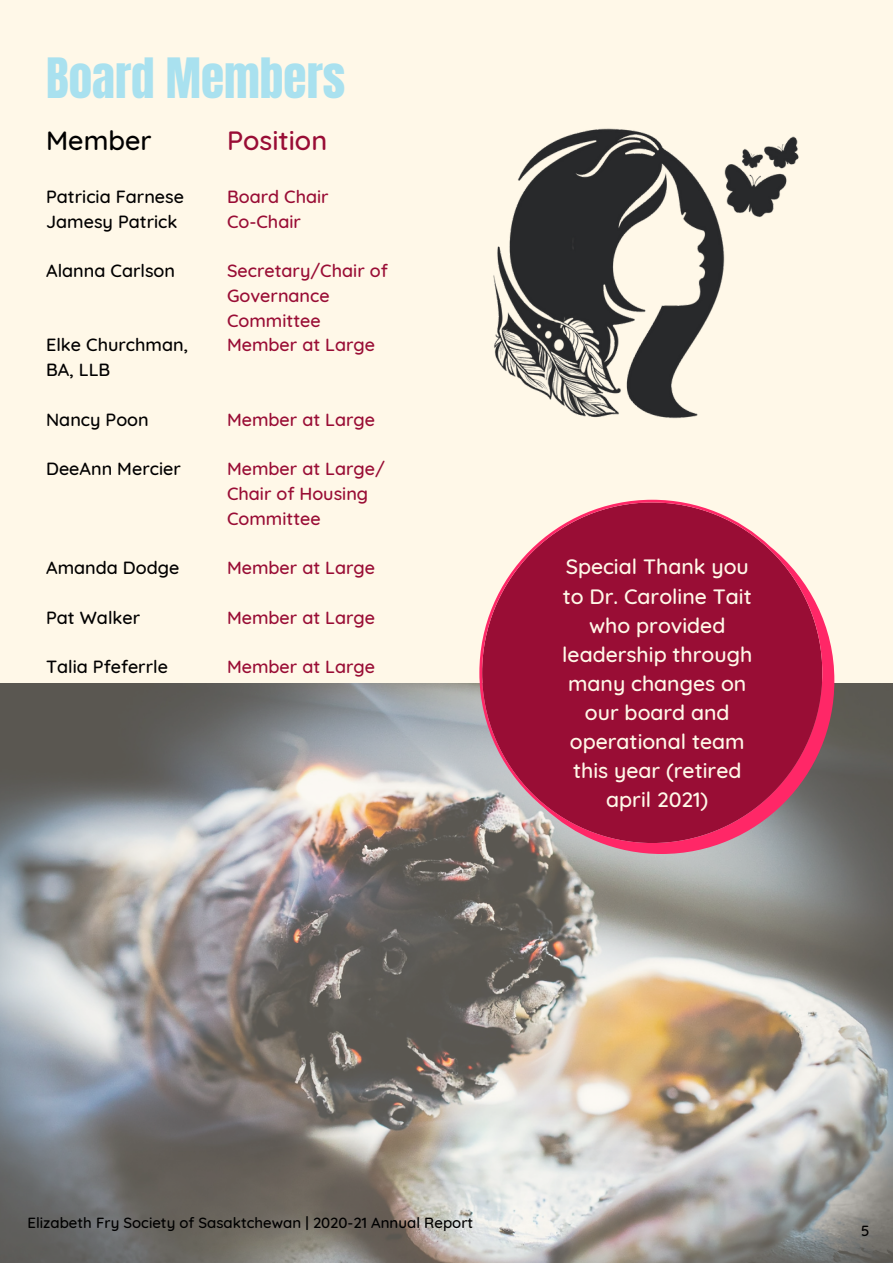
<style>
.page{position:relative;width:893px;height:1264px;background:#fff}
.page>*{position:absolute;margin:0;border:0;box-sizing:border-box;transform-origin:0 0}
.t1{font:47.25px "Anton";color:#a9e1ef}
.t2{font:500 27px "Quicksand";color:#990d35}
.t3{font:500 27px "Quicksand";color:#000}
.t4{font:500 21.15px/29.1px "Quicksand";color:#fff8e8;text-align:center}
.t5{font:500 18px/24.8px "Quicksand";color:#990d35}
.t6{font:500 18px/24.8px "Quicksand";color:#000}
.t7{font:500 15px "Quicksand";color:#000}
</style>
<div class="page">
<div style="left:0;top:0;width:892px;height:1262px;background:#fff8e8"></div>
<img style="left:0;top:683px;width:892px;height:579px">
<svg style="left:479px;top:499px;width:355px;height:355px;background:#aa3857"></svg>
<img style="left:493px;top:128px;width:306px;height:291px">
<h1 class="t1" style="left:46px;top:44px;width:301px">Board Members</h1>
<h2 class="t3" style="left:46px;top:123px;width:107px">Member</h2>
<p class="t6" style="left:46px;top:184px;width:139px">Patricia Farnese<br>Jamesy Patrick</p>
<p class="t6" style="left:46px;top:258px;width:130px">Alanna Carlson</p>
<h2 class="t2" style="left:227px;top:123px;width:102px">Position</h2>
<p class="t5" style="left:227px;top:184px;width:103px">Board Chair<br>Co-Chair</p>
<p class="t5" style="left:227px;top:258px;width:162px">Secretary/Chair of<br>Governance<br>Committee<br>Member at Large</p>
<p class="t6" style="left:46px;top:332px;width:143px">Elke Churchman,<br>BA, LLB</p>
<p class="t6" style="left:46px;top:406px;width:104px">Nancy Poon</p>
<p class="t6" style="left:46px;top:456px;width:136px">DeeAnn Mercier</p>
<p class="t5" style="left:227px;top:406px;width:149px">Member at Large</p>
<p class="t5" style="left:227px;top:456px;width:159px">Member at Large/<br>Chair of Housing<br>Committee</p>
<p class="t5" style="left:227px;top:555px;width:149px">Member at Large</p>
<p class="t5" style="left:227px;top:604px;width:149px">Member at Large</p>
<p class="t5" style="left:227px;top:654px;width:149px">Member at Large</p>
<p class="t6" style="left:46px;top:555px;width:135px">Amanda Dodge</p>
<p class="t6" style="left:46px;top:604px;width:96px">Pat Walker</p>
<p class="t6" style="left:46px;top:654px;width:123px">Talia Pfeferrle</p>
<p class="t4" style="left:562px;top:552px;width:191px">Special Thank you to Dr. Caroline Tait who provided leadership through many changes on our board and operational team this year (retired april 2021)</p>
<p class="t7" style="left:28px;top:1212px;width:447px">Elizabeth Fry Society of Sasaktchewan | 2020-21 Annual Report</p>
<p class="t7" style="left:861px;top:1221px;width:10px">5</p>
</div>
